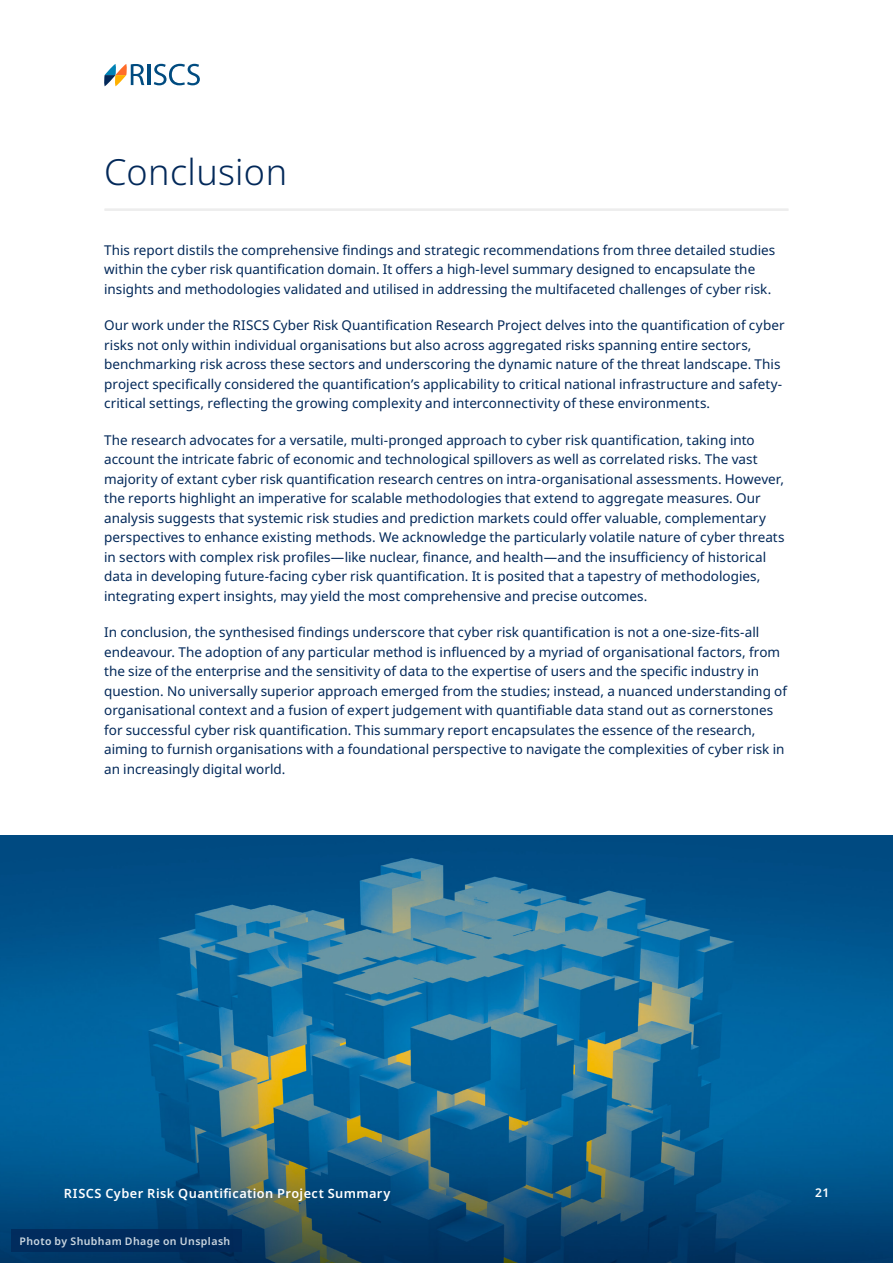
<style>
.page{position:relative;width:893px;height:1263px;background:#fff}
.page>*{position:absolute;margin:0;border:0;box-sizing:border-box;transform-origin:0 0}
.t1{font:300 36px "Noto Sans";letter-spacing:.01em;color:#022859}
.t2{font:13.5px/19.5px "Noto Sans";color:#022859}
.t3{font:600 12.75px "Noto Sans";letter-spacing:.035em;color:#fff}
.t4{font:600 12px "Noto Sans";color:#fff}
.t5{font:600 10.5px "Noto Sans";letter-spacing:.04em;color:#fff}
</style>
<div class="page">
<img style="left:0;top:836px;width:893px;height:427px">
<div style="left:11px;top:1230px;width:231px;height:22px;background:#022859"></div>
<svg style="left:104px;top:64px;width:40px;height:22px"></svg>
<hr style="left:147px;top:64px;width:3px;height:21px;background:#004b80">
<svg style="left:154px;top:64px;width:46px;height:21px"></svg>
<hr style="left:105px;top:208px;width:683px;height:2px;background:#ededed">
<hr style="left:105px;top:209px;width:683px;height:2px;background:#ededed">
<h1 class="t1" style="left:104px;top:147px;width:184px">Conclusion</h1>
<p class="t2" style="left:104px;top:240px;width:673px">This report distils the comprehensive findings and strategic recommendations from three detailed studies within the cyber risk quantification domain. It offers a high-level summary designed to encapsulate the insights and methodologies validated and utilised in addressing the multifaceted challenges of cyber risk.</p>
<p class="t2" style="left:104px;top:316px;width:682px">Our work under the RISCS Cyber Risk Quantification Research Project delves into the quantification of cyber risks not only within individual organisations but also across aggregated risks spanning entire sectors, benchmarking risk across these sectors and underscoring the dynamic nature of the threat landscape. This project specifically considered the quantification’s applicability to critical national infrastructure and safety&shy;critical settings, reflecting the growing complexity and interconnectivity of these environments.</p>
<p class="t2" style="left:104px;top:430px;width:682px">The research advocates for a versatile, multi-pronged approach to cyber risk quantification, taking into account the intricate fabric of economic and technological spillovers as well as correlated risks. The vast majority of extant cyber risk quantification research centres on intra-organisational assessments. However, the reports highlight an imperative for scalable methodologies that extend to aggregate measures. Our analysis suggests that systemic risk studies and prediction markets could offer valuable, complementary perspectives to enhance existing methods. We acknowledge the particularly volatile nature of cyber threats in sectors with complex risk profiles—like nuclear, finance, and health—and the insufficiency of historical data in developing future-facing cyber risk quantification. It is posited that a tapestry of methodologies, integrating expert insights, may yield the most comprehensive and precise outcomes.</p>
<p class="t2" style="left:104px;top:623px;width:684px">In conclusion, the synthesised findings underscore that cyber risk quantification is not a one-size-fits-all endeavour. The adoption of any particular method is influenced by a myriad of organisational factors, from the size of the enterprise and the sensitivity of data to the expertise of users and the specific industry in question. No universally superior approach emerged from the studies; instead, a nuanced understanding of organisational context and a fusion of expert judgement with quantifiable data stand out as cornerstones for successful cyber risk quantification. This summary report encapsulates the essence of the research, aiming to furnish organisations with a foundational perspective to navigate the complexities of cyber risk in an increasingly digital world.</p>
<p class="t3" style="left:64px;top:1184px;width:328px">RISCS Cyber Risk Quantification Project Summary</p>
<p class="t4" style="left:815px;top:1184px;width:16px">21</p>
<p class="t5" style="left:19px;top:1233px;width:212px">Photo by Shubham Dhage on Unsplash</p>
</div>
